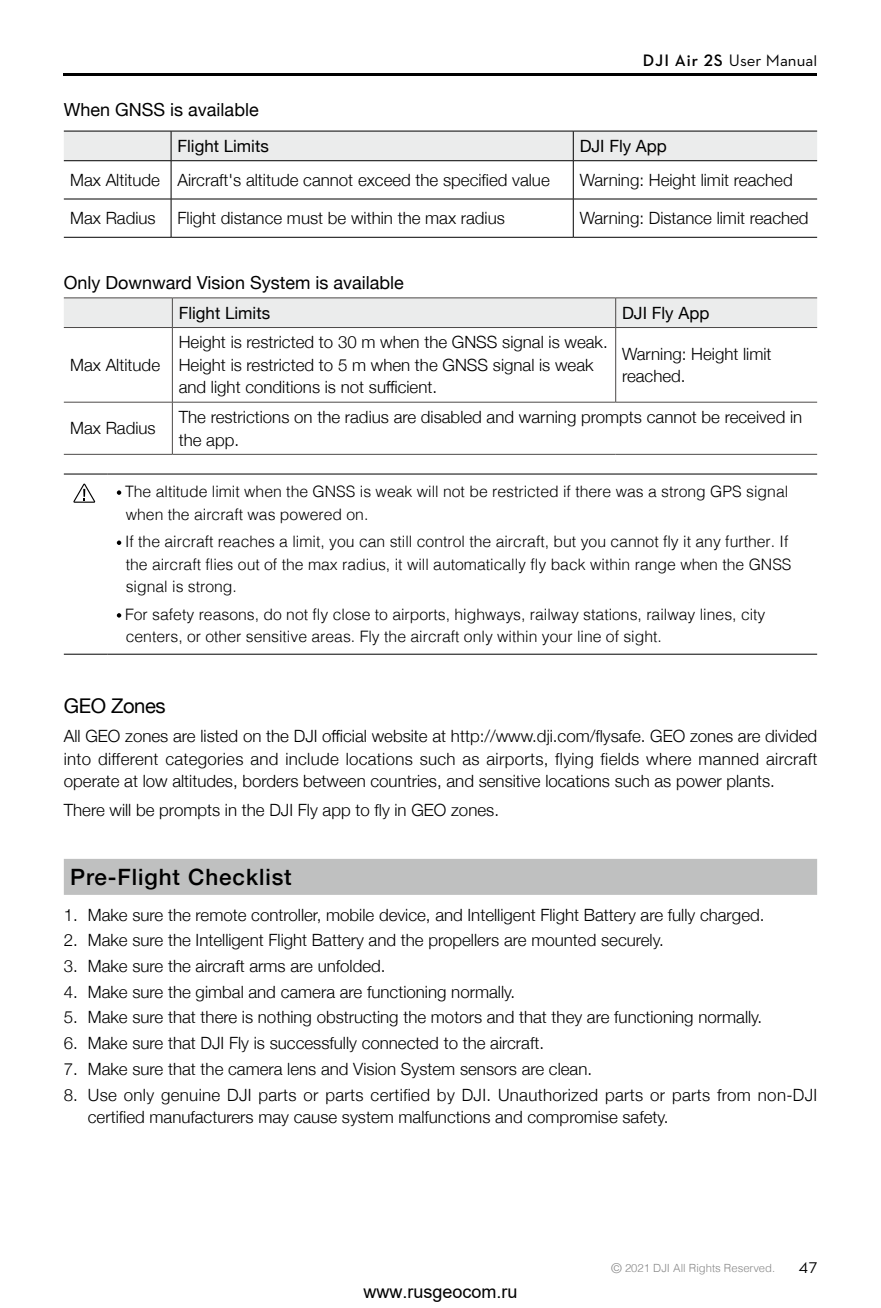
<style>
.page{position:relative;width:881px;height:1308px;background:#fff}
.page>*{position:absolute;margin:0;border:0;box-sizing:border-box;transform-origin:0 0}
.t1{font:500 22.5px "Helvetica Neue";letter-spacing:.04em;color:#000}
.t2{font:20.25px "Helvetica Neue";letter-spacing:-.02em;color:#000}
.t3{font:18px "Helvetica Neue";color:#000}
.t4{font:18px "Arial";color:#000}
.t5{font:300 16.88px/22.5px "Helvetica Neue";color:#000}
.t6{font:300 16.88px/22.5px "Helvetica Neue";letter-spacing:.02em;color:#000}
.t7{font:16.88px "Helvetica Neue";color:#000}
.t8{font:16.88px "Dji";color:#000}
.t9{font:300 15.75px/22.5px "Helvetica";color:#000}
.t10{font:15.75px "Dji";color:#000}
.t11{font:300 11.25px "Helvetica";color:#898989}
.s1{font-weight:600}
.s2{font-size:13.5px}
</style>
<div class="page">
<hr style="left:64px;top:74px;width:752px;height:2px;background:#000">
<div style="left:64px;top:859px;width:752px;height:36px;background:#bfc0c0"></div>
<div style="left:64px;top:131px;width:752px;height:29px;background:#ebecec"></div>
<hr style="left:64px;top:160px;width:107px;height:1px;background:#000">
<hr style="left:171px;top:160px;width:402px;height:1px;background:#000">
<hr style="left:171px;top:161px;width:1px;height:38px;background:#000">
<hr style="left:573px;top:160px;width:243px;height:1px;background:#000">
<hr style="left:572px;top:161px;width:1px;height:38px;background:#000">
<hr style="left:64px;top:199px;width:107px;height:1px;background:#000">
<hr style="left:171px;top:199px;width:402px;height:1px;background:#000">
<hr style="left:171px;top:199px;width:1px;height:38px;background:#000">
<hr style="left:573px;top:199px;width:243px;height:1px;background:#000">
<hr style="left:572px;top:199px;width:1px;height:38px;background:#000">
<hr style="left:64px;top:237px;width:107px;height:1px;background:#000">
<hr style="left:171px;top:237px;width:402px;height:1px;background:#000">
<hr style="left:573px;top:237px;width:243px;height:1px;background:#000">
<hr style="left:64px;top:297px;width:108px;height:1px;background:#4c4948">
<hr style="left:172px;top:297px;width:443px;height:1px;background:#4c4948">
<hr style="left:615px;top:297px;width:201px;height:1px;background:#4c4948">
<div style="left:64px;top:298px;width:752px;height:29px;background:#ebecec"></div>
<hr style="left:64px;top:327px;width:108px;height:1px;background:#4c4948">
<hr style="left:172px;top:327px;width:443px;height:1px;background:#4c4948">
<hr style="left:172px;top:328px;width:1px;height:74px;background:#4c4948">
<hr style="left:615px;top:327px;width:201px;height:1px;background:#4c4948">
<hr style="left:615px;top:328px;width:1px;height:74px;background:#4c4948">
<hr style="left:64px;top:402px;width:108px;height:1px;background:#4c4948">
<hr style="left:172px;top:402px;width:443px;height:1px;background:#4c4948">
<hr style="left:172px;top:402px;width:1px;height:52px;background:#4c4948">
<hr style="left:615px;top:402px;width:201px;height:1px;background:#4c4948">
<hr style="left:64px;top:454px;width:108px;height:1px;background:#4c4948">
<hr style="left:172px;top:454px;width:443px;height:1px;background:#4c4948">
<hr style="left:615px;top:454px;width:201px;height:1px;background:#4c4948">
<hr style="left:64px;top:473px;width:43px;height:1px;background:#000">
<hr style="left:107px;top:473px;width:709px;height:1px;background:#000">
<hr style="left:64px;top:654px;width:43px;height:1px;background:#000">
<hr style="left:107px;top:654px;width:709px;height:1px;background:#000">
<svg style="left:73px;top:483px;width:22px;height:20px"></svg>
<svg style="left:117px;top:490px;width:4px;height:5px"></svg>
<svg style="left:117px;top:540px;width:4px;height:5px"></svg>
<svg style="left:117px;top:613px;width:4px;height:4px"></svg>
<p class="t3" style="left:64px;top:96px;width:196px">When GNSS is available</p>
<p class="t8" style="left:642px;top:52px;width:176px"><span class="s1">DJI Air 2S</span> User Manual</p>
<p class="t7" style="left:177px;top:134px;width:93px">Flight Limits</p>
<p class="t7" style="left:579px;top:134px;width:89px">DJI Fly App</p>
<p class="t5" style="left:70px;top:167px;width:481px">Max Altitude Aircraft's altitude cannot exceed the specified value</p>
<p class="t5" style="left:579px;top:167px;width:214px">Warning: Height limit reached</p>
<p class="t5" style="left:70px;top:206px;width:87px">Max Radius</p>
<p class="t5" style="left:177px;top:206px;width:329px">Flight distance must be within the max radius</p>
<p class="t5" style="left:579px;top:206px;width:230px">Warning: Distance limit reached</p>
<p class="t3" style="left:64px;top:269px;width:341px">Only Downward Vision System is available</p>
<p class="t7" style="left:179px;top:300px;width:93px">Flight Limits</p>
<p class="t7" style="left:622px;top:300px;width:89px">DJI Fly App</p>
<p class="t5" style="left:70px;top:352px;width:91px">Max Altitude</p>
<p class="t5" style="left:179px;top:330px;width:430px">Height is restricted to 30 m when the GNSS signal is weak.<br>Height is restricted to 5 m when the GNSS signal is weak and light conditions is not sufficient.</p>
<p class="t5" style="left:622px;top:341px;width:151px">Warning: Height limit reached.</p>
<p class="t5" style="left:70px;top:416px;width:87px">Max Radius</p>
<p class="t5" style="left:179px;top:404px;width:624px">The restrictions on the radius are disabled and warning prompts cannot be received in the app.</p>
<p class="t9" style="left:125px;top:479px;width:664px">The altitude limit when the GNSS is weak will not be restricted if there was a strong GPS signal when the aircraft was powered on.</p>
<p class="t9" style="left:125px;top:529px;width:667px">If the aircraft reaches a limit, you can still control the aircraft, but you cannot fly it any further. If the aircraft flies out of the max radius, it will automatically fly back within range when the GNSS signal is strong.</p>
<p class="t9" style="left:125px;top:602px;width:641px">For safety reasons, do not fly close to airports, highways, railway stations, railway lines, city centers, or other sensitive areas. Fly the aircraft only within your line of sight.</p>
<p class="t2" style="left:64px;top:691px;width:103px">GEO Zones</p>
<p class="t5" style="left:64px;top:723px;width:754px;text-align:justify">All GEO zones are listed on the DJI official website at http://www.dji.com/flysafe. GEO zones are divided into different categories and include locations such as airports, flying fields where manned aircraft operate at low altitudes, borders between countries, and sensitive locations such as power plants.</p>
<p class="t5" style="left:64px;top:797px;width:436px">There will be prompts in the DJI Fly app to fly in GEO zones.</p>
<h1 class="t1" style="left:70px;top:859px;width:223px">Pre-Flight Checklist</h1>
<p class="t5" style="left:64px;top:902px;width:701px">1. Make sure the remote controller, mobile device, and Intelligent Flight Battery are fully charged.</p>
<p class="t5" style="left:64px;top:928px;width:601px">2. Make sure the Intelligent Flight Battery and the propellers are mounted securely.</p>
<p class="t5" style="left:64px;top:953px;width:323px">3. Make sure the aircraft arms are unfolded.</p>
<p class="t5" style="left:64px;top:979px;width:452px">4. Make sure the gimbal and camera are functioning normally.</p>
<p class="t5" style="left:64px;top:1005px;width:699px">5. Make sure that there is nothing obstructing the motors and that they are functioning normally.</p>
<p class="t5" style="left:64px;top:1030px;width:481px">6. Make sure that DJI Fly is successfully connected to the aircraft.</p>
<p class="t5" style="left:64px;top:1056px;width:529px">7. Make sure that the camera lens and Vision System sensors are clean.</p>
<p class="t6" style="left:88px;top:1082px;width:730px;text-indent:-24px">8. Use only genuine DJI parts or parts certified by DJI. Unauthorized parts or parts from non-DJI certified manufacturers may cause system malfunctions and compromise safety.</p>
<p class="t4" style="left:363px;top:1279px;width:156px">www.rusgeocom.ru</p>
<p class="t11" style="left:611px;top:1258px;width:165px"><span class="s2">©</span> 2021 DJI All Rights Reserved.</p>
<p class="t10" style="left:798px;top:1259px;width:20px">47</p>
</div>
